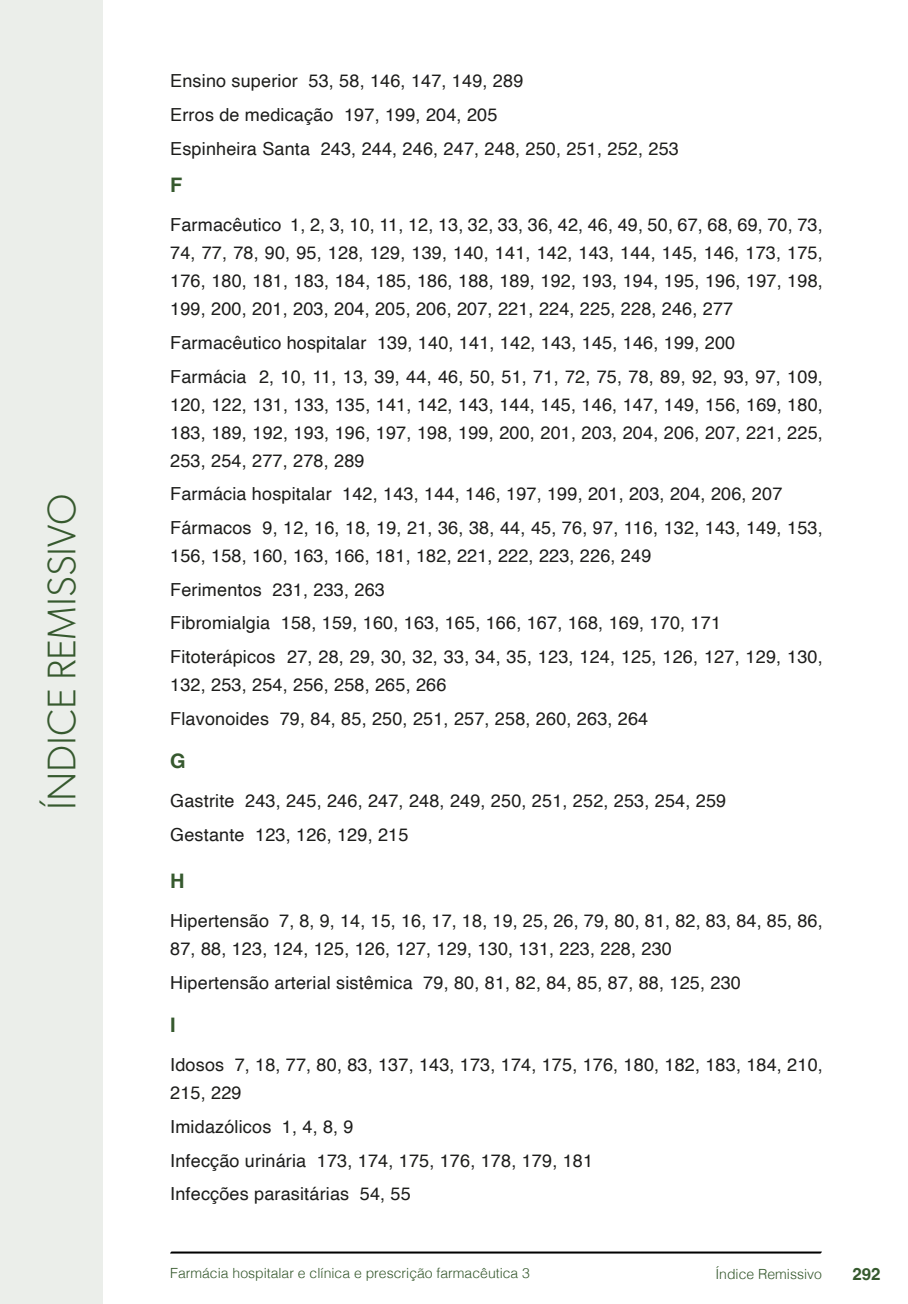
<style>
.page{position:relative;width:908px;height:1304px;background:#fff}
.page>*{position:absolute;margin:0;border:0;box-sizing:border-box;transform-origin:0 0}
.t1{font:300 40px "Gibson";color:#36592e}
.t2{font:700 20px "Helvetica";color:#36592e}
.t3{font:18px/33.6px "Helvetica";letter-spacing:.01em;color:#1d1d1b}
.t4{font:700 16.8px "Helvetica";color:#36592e}
.t5{font:300 14px "Helvetica";color:#36592e}
</style>
<div class="page">
<svg style="left:170px;top:1251px;width:651px;height:3px"></svg>
<div style="left:0;top:0;width:103px;height:1304px;background:#ebeeea"></div>
<h1 class="t1" style="left:37px;top:810px;width:317px;rotate:-90deg">ÍNDICE REMISSIVO</h1>
<p class="t3" style="left:170px;top:65px;width:510px">Ensino superior 53, 58, 146, 147, 149, 289<br>Erros de medicação 197, 199, 204, 205<br>Espinheira Santa 243, 244, 246, 247, 248, 250, 251, 252, 253</p>
<p class="t2" style="left:170px;top:173px;width:14px">F</p>
<p class="t3" style="left:170px;top:212px;width:653px;line-height:28px;text-align:justify">Farmacêutico 1, 2, 3, 10, 11, 12, 13, 32, 33, 36, 42, 46, 49, 50, 67, 68, 69, 70, 73, 74, 77, 78, 90, 95, 128, 129, 139, 140, 141, 142, 143, 144, 145, 146, 173, 175, 176, 180, 181, 183, 184, 185, 186, 188, 189, 192, 193, 194, 195, 196, 197, 198, 199, 200, 201, 203, 204, 205, 206, 207, 221, 224, 225, 228, 246, 277</p>
<p class="t3" style="left:170px;top:326px;width:653px">Farmacêutico hospitalar 139, 140, 141, 142, 143, 145, 146, 199, 200<br>Farmácia 2, 10, 11, 13, 39, 44, 46, 50, 51, 71, 72, 75, 78, 89, 92, 93, 97, 109,</p>
<p class="t3" style="left:170px;top:391px;width:653px;line-height:28px;text-align:justify">120, 122, 131, 133, 135, 141, 142, 143, 144, 145, 146, 147, 149, 156, 169, 180, 183, 189, 192, 193, 196, 197, 198, 199, 200, 201, 203, 204, 206, 207, 221, 225, 253, 254, 277, 278, 289</p>
<p class="t3" style="left:170px;top:478px;width:653px">Farmácia hospitalar 142, 143, 144, 146, 197, 199, 201, 203, 204, 206, 207<br>Fármacos 9, 12, 16, 18, 19, 21, 36, 38, 44, 45, 76, 97, 116, 132, 143, 149, 153,</p>
<p class="t3" style="left:170px;top:540px;width:653px">156, 158, 160, 163, 166, 181, 182, 221, 222, 223, 226, 249<br>Ferimentos 231, 233, 263<br>Fibromialgia 158, 159, 160, 163, 165, 166, 167, 168, 169, 170, 171<br>Fitoterápicos 27, 28, 29, 30, 32, 33, 34, 35, 123, 124, 125, 126, 127, 129, 130,</p>
<p class="t3" style="left:170px;top:669px;width:479px">132, 253, 254, 256, 258, 265, 266<br>Flavonoides 79, 84, 85, 250, 251, 257, 258, 260, 263, 264</p>
<p class="t2" style="left:170px;top:749px;width:17px">G</p>
<p class="t3" style="left:170px;top:785px;width:557px">Gastrite 243, 245, 246, 247, 248, 249, 250, 251, 252, 253, 254, 259<br>Gestante 123, 126, 129, 215</p>
<p class="t2" style="left:170px;top:869px;width:16px">H</p>
<p class="t3" style="left:170px;top:908px;width:653px;line-height:28px">Hipertensão 7, 8, 9, 14, 15, 16, 17, 18, 19, 25, 26, 79, 80, 81, 82, 83, 84, 85, 86,<br>87, 88, 123, 124, 125, 126, 127, 129, 130, 131, 223, 228, 230</p>
<p class="t3" style="left:170px;top:966px;width:572px">Hipertensão arterial sistêmica 79, 80, 81, 82, 84, 85, 87, 88, 125, 230</p>
<p class="t2" style="left:170px;top:1013px;width:7px">I</p>
<p class="t3" style="left:170px;top:1052px;width:653px;line-height:28px">Idosos 7, 18, 77, 80, 83, 137, 143, 173, 174, 175, 176, 180, 182, 183, 184, 210,<br>215, 229</p>
<p class="t3" style="left:170px;top:1110px;width:424px">Imidazólicos 1, 4, 8, 9<br>Infecção urinária 173, 174, 175, 176, 178, 179, 181<br>Infecções parasitárias 54, 55</p>
<p class="t5" style="left:170px;top:1261px;width:361px">Farmácia hospitalar e clínica e prescrição farmacêutica 3</p>
<p class="t5" style="left:715px;top:1262px;width:108px">Índice Remissivo</p>
<p class="t4" style="left:851px;top:1264px;width:30px">292</p>
</div>
